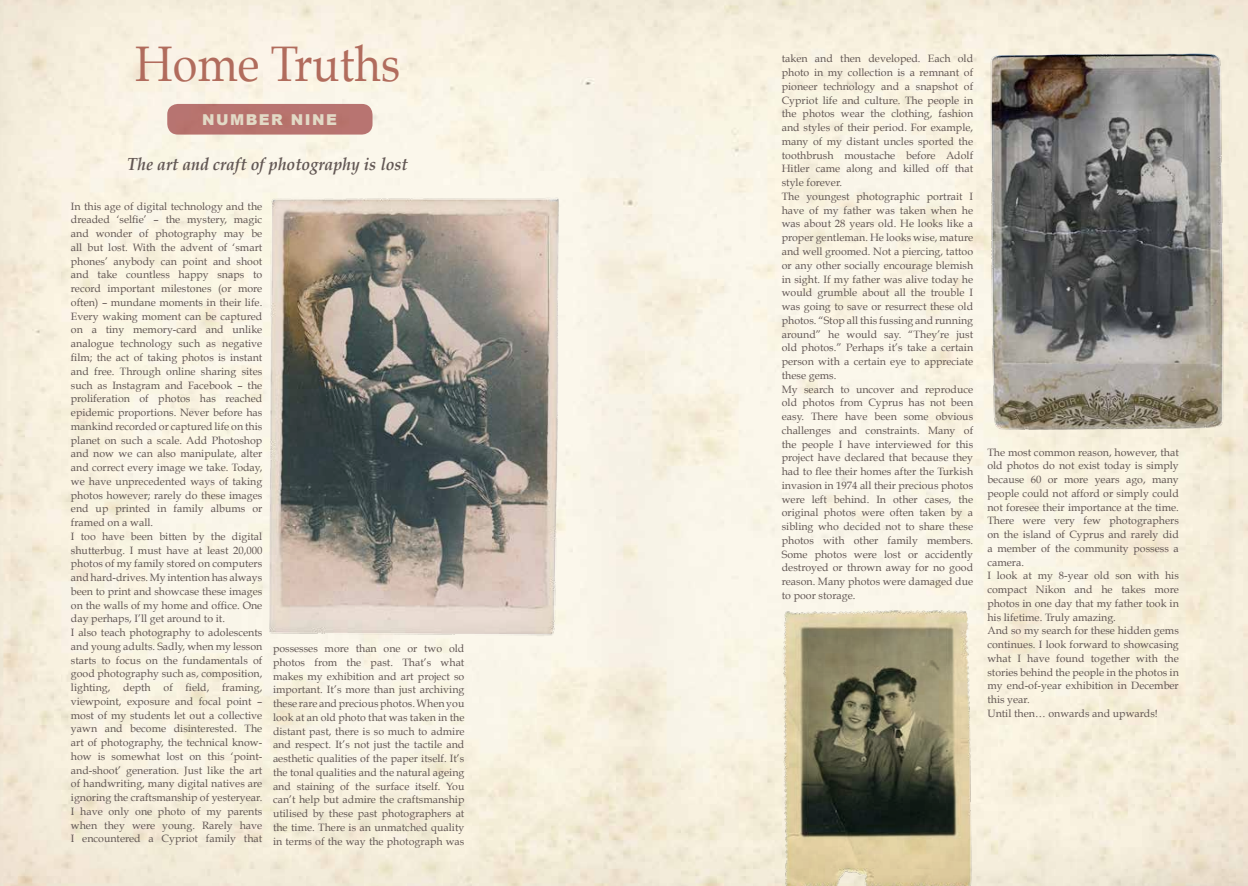
<style>
.page{position:relative;width:1248px;height:886px;background:#fff}
.page>*{position:absolute;margin:0;border:0;box-sizing:border-box;transform-origin:0 0}
.t1{font:50px "Book Antiqua";letter-spacing:.005em;color:#b16c5d;scale:.9 1}
.t2{font:italic 700 17.5px "Book Antiqua";letter-spacing:.005em;color:#625754;scale:.9 1}
.t3{font:900 15px "Arial";letter-spacing:.1em;color:#e2dac6}
.t4{font:10.62px/13.8px "Book Antiqua";color:#625754}
</style>
<div class="page">
<div style="left:167px;top:104px;width:205px;height:31px;background:#b87470;border-radius:11px"></div>
<img style="left:980px;top:47px;width:253px;height:388px">
<img style="left:261px;top:188px;width:304px;height:456px">
<img style="left:780px;top:609px;width:195px;height:277px">
<h1 class="t1" style="left:135px;top:33px;width:296px">Home Truths</h1>
<h3 class="t3" style="left:202px;top:108px;width:136px">NUMBER NINE</h3>
<h2 class="t2" style="left:127px;top:154px;width:313px">The art and craft of photography is lost</h2>
<p class="t4" style="left:71px;top:199px;width:193px">In this age of digital technology and the dreaded ‘selfie’ – the mystery, magic and wonder of photography may be all but lost. With the advent of ‘smart phones’ anybody can point and shoot and take countless happy snaps to record important milestones (or more often) – mundane moments in their life.<br>Every waking moment can be captured on a tiny memory-card and unlike analogue technology such as negative film; the act of taking photos is instant and free. Through online sharing sites such as Instagram and Facebook – the proliferation of photos has reached epidemic proportions. Never before has mankind recorded or captured life on this planet on such a scale. Add Photoshop and now we can also manipulate, alter and correct every image we take. Today, we have unprecedented ways of taking photos however; rarely do these images end up printed in family albums or framed on a wall.<br>I too have been bitten by the digital shutterbug. I must have at least 20,000 photos of my family stored on computers and hard-drives. My intention has always been to print and showcase these images on the walls of my home and office. One day perhaps, I’ll get around to it.<br>I also teach photography to adolescents and young adults. Sadly, when my lesson starts to focus on the fundamentals of good photography such as, composition, lighting, depth of field, framing, viewpoint, exposure and focal point – most of my students let out a collective yawn and become disinterested. The art of photography, the technical know&shy;how is somewhat lost on this ‘point&shy;and-shoot’ generation. Just like the art of handwriting, many digital natives are ignoring the craftsmanship of yesteryear.<br>I have only one photo of my parents when they were young. Rarely have I encountered a Cypriot family that</p>
<p class="t4" style="left:273px;top:641px;width:193px;text-align:justify">possesses more than one or two old photos from the past. That’s what makes my exhibition and art project so important. It’s more than just archiving these rare and precious photos. When you look at an old photo that was taken in the distant past, there is so much to admire and respect. It’s not just the tactile and aesthetic qualities of the paper itself. It’s the tonal qualities and the natural ageing and staining of the surface itself. You can’t help but admire the craftsmanship utilised by these past photographers at the time. There is an unmatched quality in terms of the way the photograph was</p>
<p class="t4" style="left:781px;top:52px;width:193px">taken and then developed. Each old photo in my collection is a remnant of pioneer technology and a snapshot of Cypriot life and culture. The people in the photos wear the clothing, fashion and styles of their period. For example, many of my distant uncles sported the toothbrush moustache before Adolf Hitler came along and killed off that style forever.<br>The youngest photographic portrait I have of my father was taken when he was about 28 years old. He looks like a proper gentleman. He looks wise, mature and well groomed. Not a piercing, tattoo or any other socially encourage blemish in sight. If my father was alive today he would grumble about all the trouble I was going to save or resurrect these old photos. “Stop all this fussing and running around” he would say. “They’re just old photos.” Perhaps it’s take a certain person with a certain eye to appreciate these gems.<br>My search to uncover and reproduce old photos from Cyprus has not been easy. There have been some obvious challenges and constraints. Many of the people I have interviewed for this project have declared that because they had to flee their homes after the Turkish invasion in 1974 all their precious photos were left behind. In other cases, the original photos were often taken by a sibling who decided not to share these photos with other family members.<br>Some photos were lost or accidently destroyed or thrown away for no good reason. Many photos were damaged due to poor storage.</p>
<p class="t4" style="left:987px;top:445px;width:193px">The most common reason, however, that old photos do not exist today is simply because 60 or more years ago, many people could not afford or simply could not foresee their importance at the time.<br>There were very few photographers on the island of Cyprus and rarely did a member of the community possess a camera.<br>I look at my 8-year old son with his compact Nikon and he takes more photos in one day that my father took in his lifetime. Truly amazing.<br>And so my search for these hidden gems continues. I look forward to showcasing what I have found together with the stories behind the people in the photos in my end-of-year exhibition in December this year.<br>Until then… onwards and upwards!</p>
</div>
